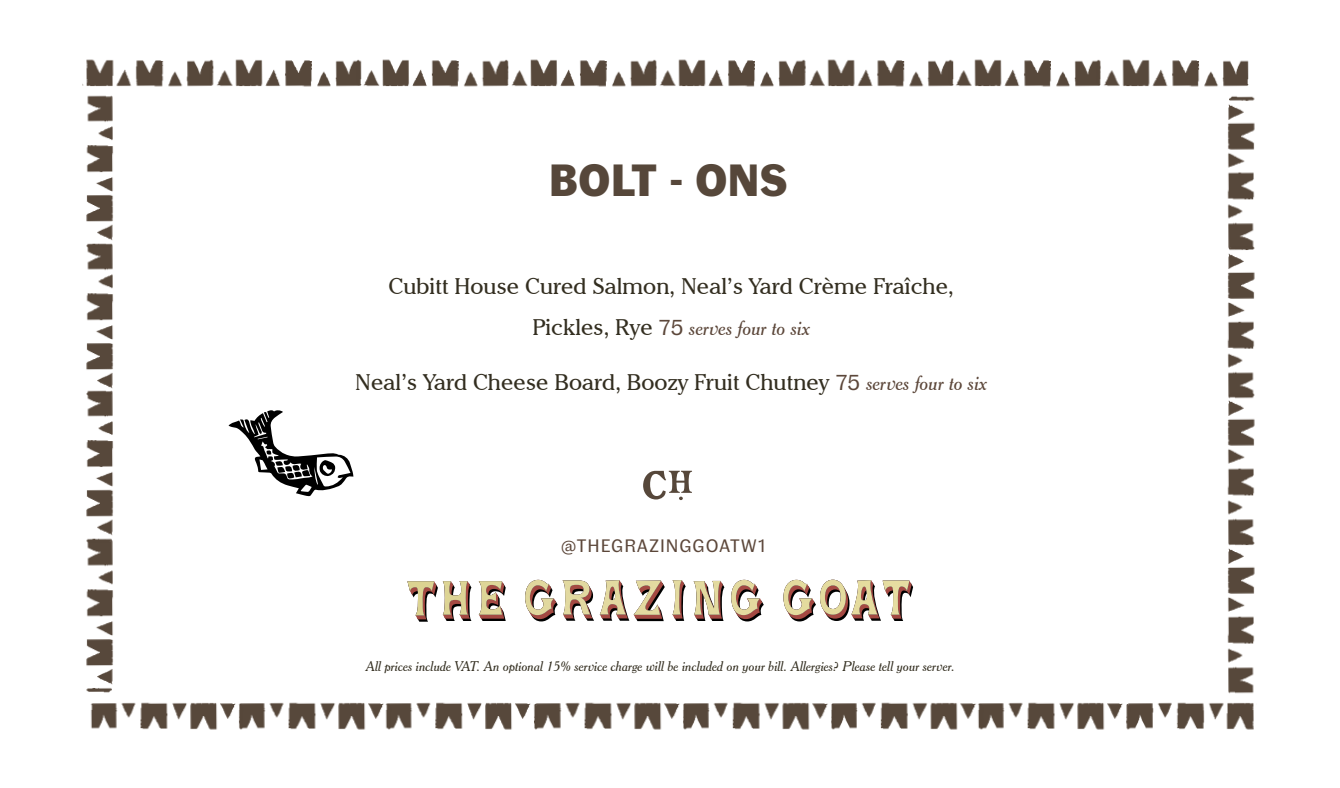
<style>
.page{position:relative;width:1340px;height:788px;background:#fff}
.page>*{position:absolute;margin:0;border:0;box-sizing:border-box;transform-origin:0 0}
.t1{font:700 45px "Fann Grotesque Trial";color:#56473a}
.t2{font:22.5px "Cheltenham IT Cby BT";color:#332e20}
.t3{font:italic 20.25px "Cheltenham BT";color:#5c473a}
.t4{font:18px "Fann Grotesque";letter-spacing:.05em;color:#5c473a}
.t5{font:italic 13.72px "Cheltenham BT";color:#332e20}
.s1{font-family:"Cheltenham IT Cby BT";font-style:normal;font-size:22.5px;color:#332e20}
.s2{font-family:"Fann Grotesque";font-style:normal;font-size:21.6px}
.s3{font-family:"Fann Grotesque";font-size:21.6px;color:#5c473a}
.s4{font-family:"Cheltenham BT";font-style:italic;font-size:20.25px;color:#5c473a}
</style>
<div class="page">
<img style="left:1104px;top:59px;width:145px;height:28px">
<img style="left:957px;top:59px;width:144px;height:28px">
<img style="left:809px;top:59px;width:148px;height:28px">
<img style="left:660px;top:59px;width:146px;height:28px">
<img style="left:512px;top:59px;width:145px;height:28px">
<img style="left:365px;top:59px;width:147px;height:28px">
<img style="left:217px;top:59px;width:148px;height:28px">
<img style="left:83px;top:59px;width:131px;height:28px">
<img style="left:90px;top:702px;width:144px;height:28px">
<img style="left:234px;top:702px;width:147px;height:28px">
<img style="left:381px;top:702px;width:149px;height:28px">
<img style="left:530px;top:702px;width:148px;height:28px">
<img style="left:678px;top:702px;width:148px;height:28px">
<img style="left:826px;top:702px;width:147px;height:28px">
<img style="left:973px;top:702px;width:149px;height:28px">
<img style="left:1122px;top:702px;width:132px;height:28px">
<svg style="left:228px;top:410px;width:125px;height:86px"></svg>
<img style="left:1227px;top:549px;width:28px;height:145px">
<img style="left:1227px;top:402px;width:28px;height:147px">
<img style="left:1227px;top:253px;width:28px;height:149px">
<img style="left:1227px;top:96px;width:28px;height:155px">
<img style="left:86px;top:95px;width:28px;height:144px">
<img style="left:86px;top:239px;width:28px;height:147px">
<img style="left:86px;top:386px;width:28px;height:149px">
<img style="left:86px;top:535px;width:28px;height:158px">
<svg style="left:643px;top:470px;width:49px;height:30px"></svg>
<svg style="left:479px;top:581px;width:27px;height:40px"></svg>
<svg style="left:407px;top:581px;width:64px;height:40px"></svg>
<svg style="left:525px;top:579px;width:388px;height:42px"></svg>
<h1 class="t1" style="left:549px;top:160px;width:240px">BOLT - ONS</h1>
<h2 class="t2" style="left:388px;top:272px;width:567px">Cubitt House Cured Salmon, Neal’s Yard Crème Fraîche,</h2>
<h3 class="t3" style="left:532px;top:315px;width:279px"><span class="s1">Pickles, Rye</span> <span class="s2">75</span> serves four to six</h3>
<h2 class="t2" style="left:355px;top:367px;width:633px">Neal’s Yard Cheese Board, Boozy Fruit Chutney <span class="s3">75</span> <span class="s4">serves four to six</span></h2>
<h3 class="t4" style="left:560px;top:534px;width:206px">@THEGRAZINGGOATW1</h3>
<p class="t5" style="left:366px;top:657px;width:590px">All prices include VAT. An optional 15% service charge will be included on your bill. Allergies? Please tell your server.</p>
</div>
